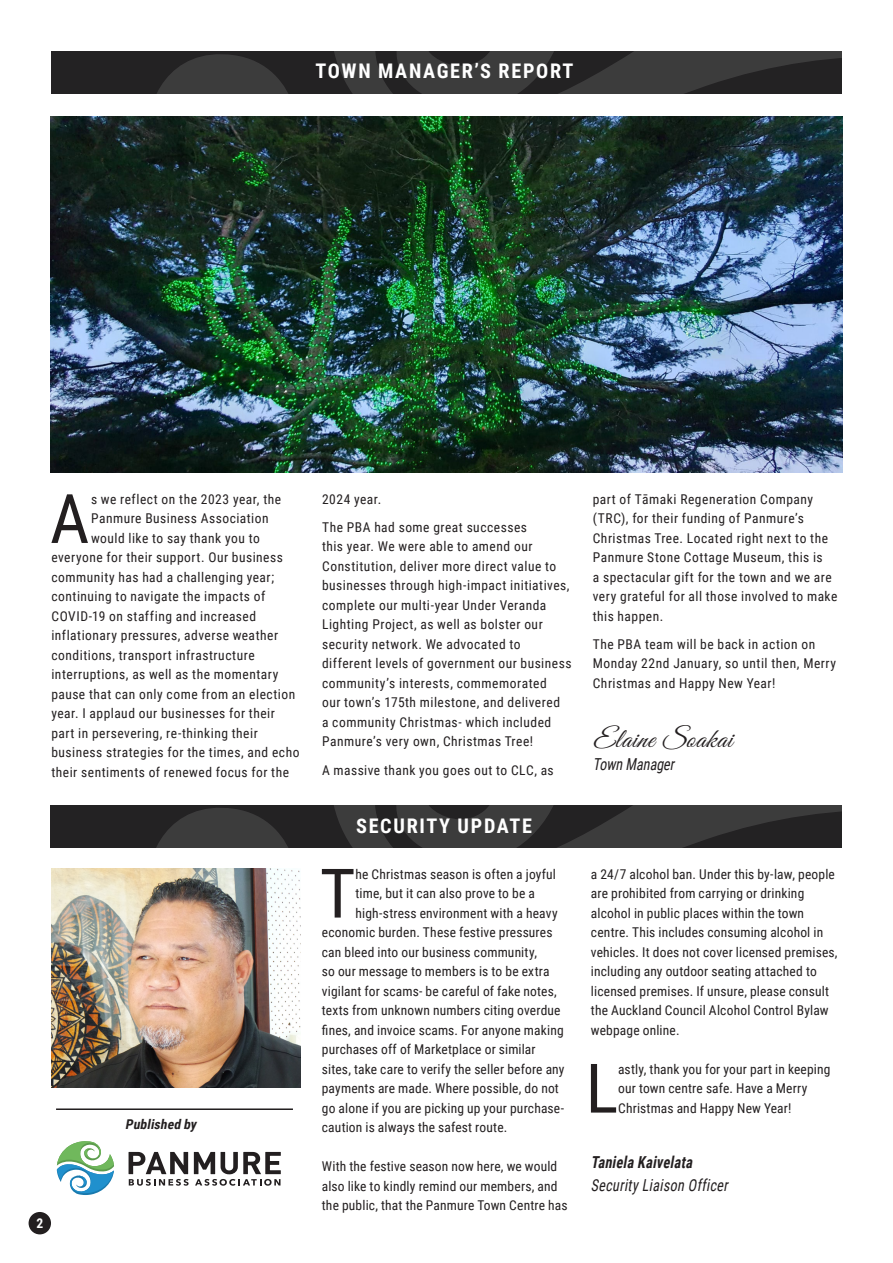
<style>
.page{position:relative;width:893px;height:1263px;background:#fff}
.page>*{position:absolute;margin:0;border:0;box-sizing:border-box;transform-origin:0 0}
.Body_Text_Paragraph{font:68.4px "Roboto Condensed";color:#231f20}
.Body_Text_Paragraph-2{font:italic 27px "Great Vibes";letter-spacing:.03em;color:#231f20}
.t1{font:700 20.1px "Roboto Condensed";letter-spacing:.085em;color:#fff}
.Body_Text_Paragraph-3{font:italic 16.5px "Roboto Condensed";color:#231f20;scale:.85 1}
.t2{font:italic 700 16.5px "Roboto Condensed";color:#231f20;scale:.85 1}
.Body_Text_Paragraph-4{font:13.5px/19.5px "Roboto Condensed";letter-spacing:.03em;color:#231f20}
.Body_Text_Paragraph-5{font:13.5px/19.5px "Roboto Condensed";letter-spacing:.01em;color:#231f20}
.t3{font:italic 700 13.5px "Roboto Condensed";color:#231f20}
.t4{font:700 13.5px "Roboto Condensed";color:#fff}
</style>
<div class="page">
<img style="left:51px;top:868px;width:249px;height:220px">
<svg style="left:51px;top:51px;width:791px;height:43px;background:#302f30"></svg>
<svg style="left:51px;top:805px;width:791px;height:42px;background:#302f30"></svg>
<svg style="left:57px;top:1141px;width:57px;height:54px"></svg>
<svg style="left:129px;top:1152px;width:152px;height:34px"></svg>
<hr style="left:56px;top:1108px;width:237px;height:2px;background:#231f20">
<div style="left:29px;top:1212px;width:22px;height:22px;background:#231f20;border-radius:50%"></div>
<img style="left:51px;top:117px;width:791px;height:356px">
<p class="t1" style="left:315px;top:56px;width:260px">TOWN MANAGER’S REPORT</p>
<p class="Body_Text_Paragraph" style="left:50px;top:471px;width:41px">A</p>
<p class="Body_Text_Paragraph-4" style="left:91px;top:489px;width:192px">s we reflect on the 2023 year, the</p>
<p class="Body_Text_Paragraph-4" style="left:91px;top:508px;width:179px">Panmure Business Association</p>
<p class="Body_Text_Paragraph-4" style="left:91px;top:528px;width:170px">would like to say thank you to</p>
<p class="Body_Text_Paragraph-4" style="left:51px;top:547px;width:233px">everyone for their support. Our business</p>
<p class="Body_Text_Paragraph-4" style="left:51px;top:567px;width:224px">community has had a challenging year;</p>
<p class="Body_Text_Paragraph-4" style="left:51px;top:586px;width:215px">continuing to navigate the impacts of</p>
<p class="Body_Text_Paragraph-4" style="left:51px;top:606px;width:206px">COVID-19 on staffing and increased</p>
<p class="Body_Text_Paragraph-4" style="left:51px;top:625px;width:228px">inflationary pressures, adverse weather</p>
<p class="Body_Text_Paragraph-4" style="left:51px;top:645px;width:205px">conditions, transport infrastructure</p>
<p class="Body_Text_Paragraph-4" style="left:51px;top:664px;width:229px">interruptions, as well as the momentary</p>
<p class="Body_Text_Paragraph-4" style="left:51px;top:684px;width:245px">pause that can only come from an election</p>
<p class="Body_Text_Paragraph-4" style="left:51px;top:703px;width:225px">year. I applaud our businesses for their</p>
<p class="Body_Text_Paragraph-4" style="left:51px;top:723px;width:208px">part in persevering, re-thinking their</p>
<p class="Body_Text_Paragraph-4" style="left:51px;top:742px;width:250px">business strategies for the times, and echo</p>
<p class="Body_Text_Paragraph-4" style="left:51px;top:762px;width:239px">their sentiments of renewed focus for the</p>
<p class="t4" style="left:36px;top:1213px;width:8px">2</p>
<p class="t3" style="left:125px;top:1115px;width:76px">Published by</p>
<p class="Body_Text_Paragraph-4" style="left:322px;top:489px;width:61px">2024 year.</p>
<p class="Body_Text_Paragraph-4" style="left:322px;top:517px;width:251px">The PBA had some great successes<br>this year. We were able to amend our Constitution, deliver more direct value to businesses through high-impact initiatives, complete our multi-year Under Veranda Lighting Project, as well as bolster our security network. We advocated to different levels of government our business community’s interests, commemorated<br>our town’s 175th milestone, and delivered<br>a community Christmas- which included Panmure’s very own, Christmas Tree!</p>
<p class="Body_Text_Paragraph-4" style="left:322px;top:759px;width:233px">A massive thank you goes out to CLC, as</p>
<p class="t1" style="left:356px;top:811px;width:177px">SECURITY UPDATE</p>
<p class="Body_Text_Paragraph" style="left:320px;top:845px;width:37px">T</p>
<p class="Body_Text_Paragraph-5" style="left:355px;top:863px;width:202px">he Christmas season is often a joyful</p>
<p class="Body_Text_Paragraph-5" style="left:355px;top:883px;width:181px">time, but it can also prove to be a</p>
<p class="Body_Text_Paragraph-5" style="left:355px;top:902px;width:204px">high-stress environment with a heavy</p>
<p class="Body_Text_Paragraph-5" style="left:322px;top:922px;width:232px">economic burden. These festive pressures</p>
<p class="Body_Text_Paragraph-4" style="left:322px;top:941px;width:217px">can bleed into our business community,</p>
<p class="Body_Text_Paragraph-4" style="left:322px;top:961px;width:229px">so our message to members is to be extra</p>
<p class="Body_Text_Paragraph-5" style="left:322px;top:980px;width:236px">vigilant for scams- be careful of fake notes,</p>
<p class="Body_Text_Paragraph-4" style="left:322px;top:1000px;width:240px">texts from unknown numbers citing overdue</p>
<p class="Body_Text_Paragraph-5" style="left:322px;top:1019px;width:243px">fines, and invoice scams. For anyone making</p>
<p class="Body_Text_Paragraph-5" style="left:322px;top:1039px;width:215px">purchases off of Marketplace or similar</p>
<p class="Body_Text_Paragraph-5" style="left:322px;top:1058px;width:244px">sites, take care to verify the seller before any</p>
<p class="Body_Text_Paragraph-5" style="left:322px;top:1078px;width:239px">payments are made. Where possible, do not</p>
<p class="Body_Text_Paragraph-5" style="left:322px;top:1097px;width:244px">go alone if you are picking up your purchase-</p>
<p class="Body_Text_Paragraph-5" style="left:322px;top:1117px;width:187px">caution is always the safest route.</p>
<p class="Body_Text_Paragraph-5" style="left:322px;top:1156px;width:247px">With the festive season now here, we would also like to kindly remind our members, and the public, that the Panmure Town Centre has</p>
<p class="Body_Text_Paragraph-4" style="left:593px;top:489px;width:246px">part of Tāmaki Regeneration Company (TRC), for their funding of Panmure’s Christmas Tree. Located right next to the Panmure Stone Cottage Museum, this is<br>a spectacular gift for the town and we are very grateful for all those involved to make this happen.</p>
<p class="Body_Text_Paragraph-4" style="left:593px;top:634px;width:245px">The PBA team will be back in action on<br>Monday 22nd January, so until then, Merry<br>Christmas and Happy New Year!</p>
<p class="Body_Text_Paragraph-2" style="left:593px;top:724px;width:141px">Elaine Soakai</p>
<p class="Body_Text_Paragraph-3" style="left:593px;top:752px;width:102px">TownManager</p>
<p class="Body_Text_Paragraph-5" style="left:591px;top:863px;width:248px">a 24/7 alcohol ban. Under this by-law, people are prohibited from carrying or drinking alcohol in public places within the town centre. This includes consuming alcohol in vehicles. It does not cover licensed premises, including any outdoor seating attached to licensed premises. If unsure, please consult the Auckland Council Alcohol Control Bylaw webpage online.</p>
<p class="Body_Text_Paragraph" style="left:586px;top:1040px;width:34px">L</p>
<p class="Body_Text_Paragraph-5" style="left:618px;top:1058px;width:214px">astly, thank you for your part in keeping our town centre safe. Have a Merry<br>Christmas and Happy New Year!</p>
<p class="t2" style="left:591px;top:1151px;width:125px">Taniela Kaivelata</p>
<p class="Body_Text_Paragraph-3" style="left:591px;top:1173px;width:167px">SecurityLiaison Officer</p>
</div>
